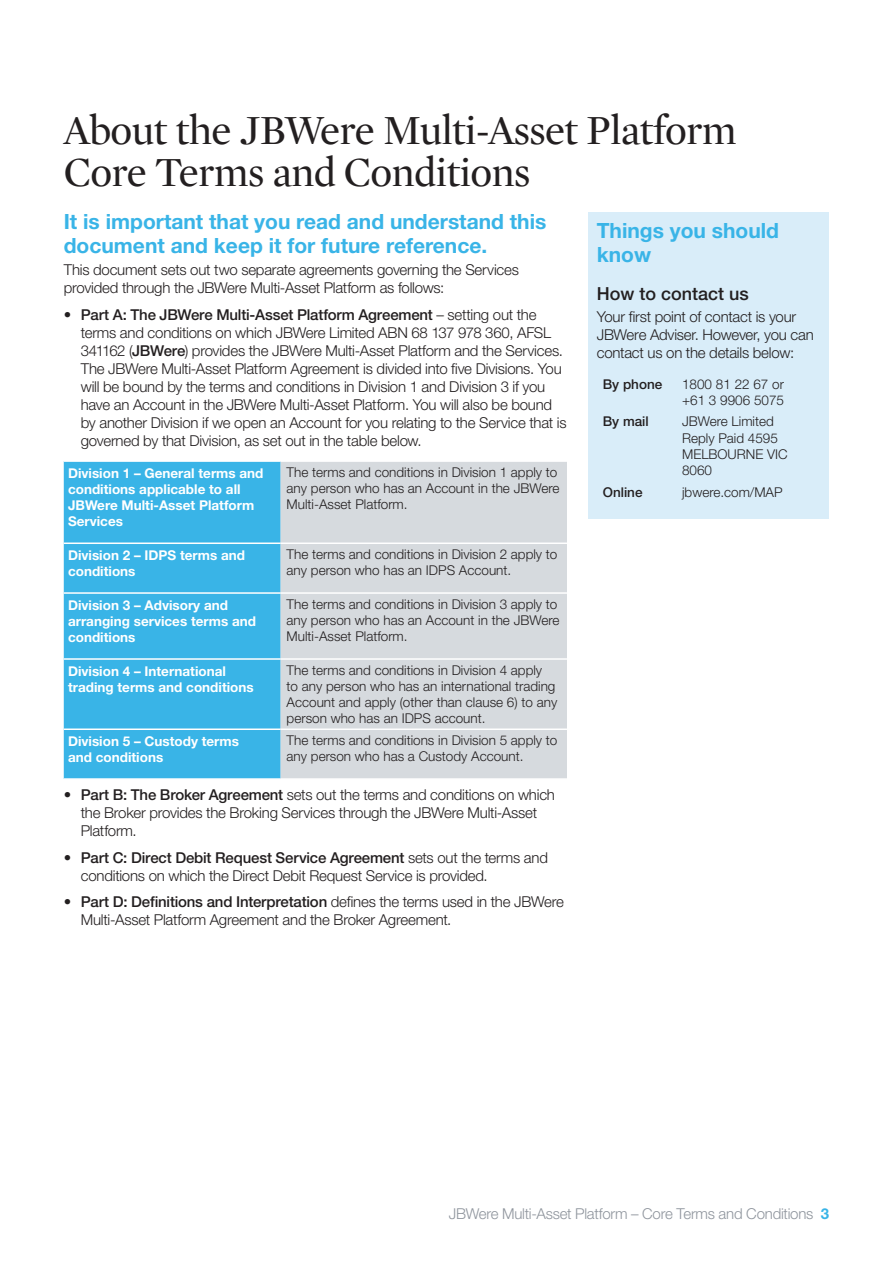
<style>
.page{position:relative;width:893px;height:1263px;background:#fff}
.page>*{position:absolute;margin:0;border:0;box-sizing:border-box;transform-origin:0 0}
._01A_-_Heading_1{font:42px/42px "Mercury Display";letter-spacing:-.02em;color:#231f20}
._02D_-_Heading_2_Cya{font:700 21px/24px "Helvetica Neue";color:#39b4e7}
._02E_-_Heading_3{font:500 18px "Helvetica Neue LT Pro";color:#231f20}
._11A_-_Body_Text{font:300 15px/18px "Helvetica Neue LT Pro";letter-spacing:-.015em;color:#231f20}
.t1{font:300 15px "Helvetica Neue LT Pro";letter-spacing:-.015em;color:#8f959d}
._14A_-_Table_Body_Te{font:300 13.5px/16.2px "Helvetica Neue LT Pro";color:#231f20}
._13C_-_Table_Heading{font:700 13.5px/16.2px "Helvetica Neue";color:#fff}
._13B_-_Table_Heading{font:500 13.5px "Helvetica Neue LT Pro";color:#231f20}
.s1{font-weight:500}
.s2{font-weight:700;color:#39b4e7}
</style>
<div class="page">
<div style="left:64px;top:462px;width:217px;height:316px;background:#39b4e7"></div>
<div style="left:281px;top:462px;width:286px;height:316px;background:#d6dade"></div>
<hr style="left:64px;top:542px;width:217px;height:2px;background:#fff">
<hr style="left:281px;top:542px;width:286px;height:2px;background:#fff">
<hr style="left:64px;top:592px;width:217px;height:2px;background:#fff">
<hr style="left:281px;top:592px;width:286px;height:2px;background:#fff">
<hr style="left:64px;top:658px;width:217px;height:2px;background:#fff">
<hr style="left:281px;top:658px;width:286px;height:2px;background:#fff">
<hr style="left:64px;top:728px;width:217px;height:2px;background:#fff">
<hr style="left:281px;top:728px;width:286px;height:2px;background:#fff">
<div style="left:588px;top:213px;width:241px;height:306px;background:#d9edf9"></div>
<p class="_01A_-_Heading_1" style="left:64px;top:110px;width:674px">About the JBWere Multi-Asset Platform<br>Core Terms and Conditions</p>
<p class="_02D_-_Heading_2_Cya" style="left:64px;top:209px;width:484px">It is important that you read and understand this document and keep it for future reference.</p>
<p class="_11A_-_Body_Text" style="left:64px;top:261px;width:457px">This document sets out two separate agreements governing the Services provided through the JBWere Multi-Asset Platform as follows:</p>
<p class="_11A_-_Body_Text" style="left:81px;top:305px;width:487px;text-indent:-17px">• <span class="s1">Part A: The JBWere Multi-Asset Platform Agreement</span> – setting out the terms and conditions on which JBWere Limited ABN 68 137 978 360, AFSL 341162 (<span class="s1">JBWere</span>) provides the JBWere Multi-Asset Platform and the Services.<br>The JBWere Multi-Asset Platform Agreement is divided into five Divisions. You will be bound by the terms and conditions in Division 1 and Division 3 if you have an Account in the JBWere Multi-Asset Platform. You will also be bound by another Division if we open an Account for you relating to the Service that is governed by that Division, as set out in the table below.</p>
<p class="_13C_-_Table_Heading" style="left:68px;top:464px;width:197px">Division 1 – General terms and conditions applicable to all<br>JBWere Multi-Asset Platform<br>Services</p>
<p class="_14A_-_Table_Body_Te" style="left:287px;top:463px;width:274px">The terms and conditions in Division 1 apply to any person who has an Account in the JBWere<br>Multi-Asset Platform.</p>
<p class="_13C_-_Table_Heading" style="left:68px;top:547px;width:178px">Division 2 – IDPS terms and conditions</p>
<p class="_14A_-_Table_Body_Te" style="left:287px;top:546px;width:272px">The terms and conditions in Division 2 apply to any person who has an IDPS Account.</p>
<p class="_13C_-_Table_Heading" style="left:68px;top:596px;width:189px">Division 3 – Advisory and arranging services terms and conditions</p>
<p class="_14A_-_Table_Body_Te" style="left:287px;top:595px;width:274px">The terms and conditions in Division 3 apply to any person who has an Account in the JBWere<br>Multi-Asset Platform.</p>
<p class="_13C_-_Table_Heading" style="left:68px;top:662px;width:187px">Division 4 – International trading terms and conditions</p>
<p class="_14A_-_Table_Body_Te" style="left:287px;top:661px;width:272px">The terms and conditions in Division 4 apply<br>to any person who has an international trading Account and apply (other than clause 6) to any person who has an IDPS account.</p>
<p class="_13C_-_Table_Heading" style="left:68px;top:733px;width:172px">Division 5 – Custody terms and conditions</p>
<p class="_14A_-_Table_Body_Te" style="left:287px;top:732px;width:272px">The terms and conditions in Division 5 apply to any person who has a Custody Account.</p>
<p class="_11A_-_Body_Text" style="left:81px;top:786px;width:476px;text-indent:-17px">• <span class="s1">Part B: The Broker Agreement</span> sets out the terms and conditions on which the Broker provides the Broking Services through the JBWere Multi-Asset<br>Platform.</p>
<p class="_11A_-_Body_Text" style="left:81px;top:848px;width:469px;text-indent:-17px">• <span class="s1">Part C: Direct Debit Request Service Agreement</span> sets out the terms and conditions on which the Direct Debit Request Service is provided.</p>
<p class="_11A_-_Body_Text" style="left:81px;top:893px;width:485px;text-indent:-17px">• <span class="s1">Part D: Definitions and Interpretation</span> defines the terms used in the JBWere<br>Multi-Asset Platform Agreement and the Broker Agreement.</p>
<p class="_02D_-_Heading_2_Cya" style="left:597px;top:218px;width:184px">Things you should know</p>
<p class="_02E_-_Heading_3" style="left:597px;top:283px;width:154px">How to contact us</p>
<p class="_11A_-_Body_Text" style="left:597px;top:308px;width:219px">Your first point of contact is your<br>JBWere Adviser. However, you can contact us on the details below:</p>
<p class="_13B_-_Table_Heading" style="left:603px;top:376px;width:61px">By phone</p>
<p class="_14A_-_Table_Body_Te" style="left:682px;top:375px;width:103px">1800 81 22 67 or +61 3 9906 5075</p>
<p class="_13B_-_Table_Heading" style="left:603px;top:414px;width:48px">By mail</p>
<p class="_14A_-_Table_Body_Te" style="left:682px;top:413px;width:107px">JBWere Limited<br>Reply Paid 4595<br>MELBOURNE VIC<br>8060</p>
<p class="_13B_-_Table_Heading" style="left:603px;top:484px;width:41px">Online</p>
<p class="_14A_-_Table_Body_Te" style="left:682px;top:483px;width:102px">jbwere.com/MAP</p>
<p class="t1" style="left:449px;top:1205px;width:382px">JBWere Multi-Asset Platform – Core Terms and Conditions <span class="s2">3</span></p>
</div>
